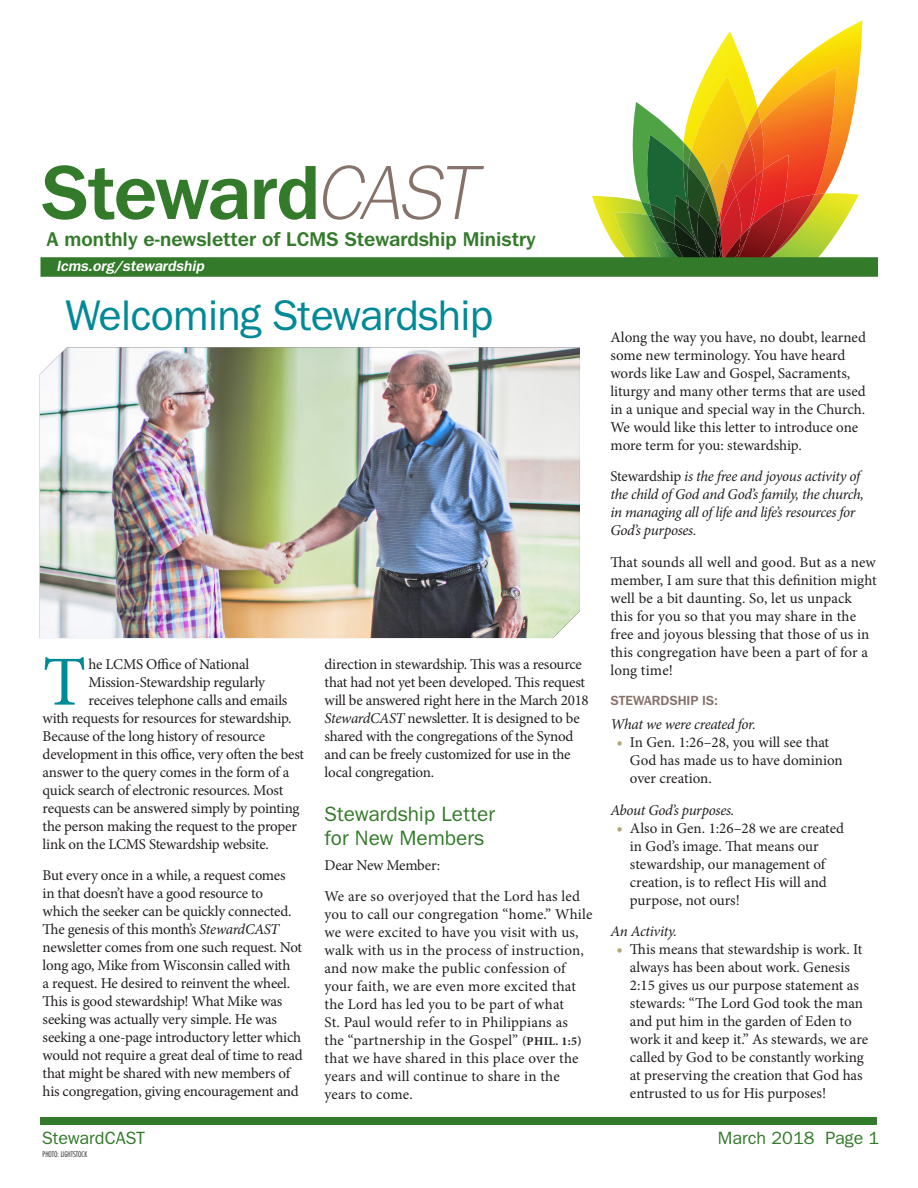
<style>
.page{position:relative;width:918px;height:1188px;background:#fff}
.page>*{position:absolute;margin:0;border:0;box-sizing:border-box;transform-origin:0 0}
.t1{font:700 78px "Tee Franklin";letter-spacing:-.015em;color:#337a2a}
.New_Body_Copy_2015{font:70.35px "Minion Pro";color:#008996}
.Headline{font:500 43.5px "Tee Franklin";letter-spacing:-.02em;color:#008996}
.Subhead_TeeFranklin{font:500 21px/24px "Tee Franklin";color:#337a2a}
.t2{font:700 20.25px "Tee Franklin";color:#337a2a}
.t3{font:500 18px "Tee Franklin";color:#337a2a}
.New_Body_Copy_2015-2{font:15px/18px "Minion Pro";letter-spacing:-.01em;color:#231f20}
.New_Body_Copy_2015-3{font:15px/18px "Minion Pro";letter-spacing:.01em;color:#231f20}
.New_Body_Copy_2015-4{font:italic 15px/18px "Minion Pro";letter-spacing:-.025em;color:#231f20}
.t4{font:italic 700 15px "Tee Franklin";color:#fff}
.New_Body_Copy_2015-5{font:700 13.5px "Tee Franklin";color:#877269}
.t5{font:300 condensed 7.5px "Futura Std";color:#231f20}
.s1{font-weight:300;font-style:italic;color:#877269}
.s2{font-style:italic}
.s3{font-weight:700;font-size:12px}
.s4{font-style:normal}
.s5{font-size:16.5px;color:#aea57a}
</style>
<div class="page">
<svg style="left:592px;top:20px;width:270px;height:237px"></svg>
<div style="left:40px;top:257px;width:838px;height:20px;background:#337a2a"></div>
<div style="left:40px;top:1117px;width:838px;height:7px;background:#337a2a"></div>
<img style="left:40px;top:348px;width:540px;height:290px">
<h1 class="t1" style="left:40px;top:146px;width:440px">Steward<span class="s1">CAST</span></h1>
<h3 class="t2" style="left:46px;top:227px;width:491px">A monthly e-newsletter of LCMS Stewardship Ministry</h3>
<p class="t4" style="left:57px;top:257px;width:149px">lcms.org/stewardship</p>
<p class="Headline" style="left:66px;top:289px;width:429px">Welcoming Stewardship</p>
<p class="New_Body_Copy_2015" style="left:43px;top:635px;width:45px">T</p>
<p class="New_Body_Copy_2015-2" style="left:89px;top:655px;width:162px">he LCMS Office of National</p>
<p class="New_Body_Copy_2015-2" style="left:89px;top:673px;width:178px">Mission-Stewardship regularly</p>
<p class="New_Body_Copy_2015-2" style="left:89px;top:691px;width:200px">receives telephone calls and emails</p>
<p class="New_Body_Copy_2015-2" style="left:43px;top:709px;width:250px">with requests for resources for stewardship.</p>
<p class="New_Body_Copy_2015-2" style="left:43px;top:727px;width:224px">Because of the long history of resource</p>
<p class="New_Body_Copy_2015-2" style="left:43px;top:745px;width:263px">development in this office, very often the best</p>
<p class="New_Body_Copy_2015-2" style="left:43px;top:763px;width:248px">answer to the query comes in the form of a</p>
<p class="New_Body_Copy_2015-2" style="left:43px;top:781px;width:242px">quick search of electronic resources. Most</p>
<p class="New_Body_Copy_2015-2" style="left:43px;top:799px;width:258px">requests can be answered simply by pointing</p>
<p class="New_Body_Copy_2015-2" style="left:43px;top:817px;width:256px">the person making the request to the proper</p>
<p class="New_Body_Copy_2015-2" style="left:43px;top:835px;width:228px">link on the LCMS Stewardship website.</p>
<p class="New_Body_Copy_2015-2" style="left:43px;top:866px;width:262px">But every once in a while, a request comes<br>in that doesn’t have a good resource to<br>which the seeker can be quickly connected.<br>The genesis of this month’s <span class="s2">StewardCAST </span>newsletter comes from one such request. Not long ago, Mike from Wisconsin called with<br>a request. He desired to reinvent the wheel.<br>This is good stewardship! What Mike was seeking was actually very simple. He was seeking a one-page introductory letter which would not require a great deal of time to read that might be shared with new members of his congregation, giving encouragement and</p>
<p class="New_Body_Copy_2015-2" style="left:325px;top:655px;width:266px">direction in stewardship. This was a resource that had not yet been developed. This request will be answered right here in the March 2018<br><span class="s2">StewardCAST</span> newsletter. It is designed to be shared with the congregations of the Synod and can be freely customized for use in the local congregation.</p>
<p class="Subhead_TeeFranklin" style="left:325px;top:802px;width:172px">Stewardship Letter for New Members</p>
<p class="New_Body_Copy_2015-2" style="left:325px;top:856px;width:117px">Dear New Member:</p>
<p class="New_Body_Copy_2015-3" style="left:325px;top:887px;width:270px">We are so overjoyed that the Lord has led you to call our congregation “home.” While we were excited to have you visit with us, walk with us in the process of instruction, and now make the public confession of your faith, we are even more excited that the Lord has led you to be part of what<br>St. Paul would refer to in Philippians as<br>the “partnership in the Gospel” <span class="s3">(PHIL. 1:5) </span>that we have shared in this place over the years and will continue to share in the years to come.</p>
<p class="New_Body_Copy_2015-2" style="left:610px;top:328px;width:257px">Along the way you have, no doubt, learned some new terminology. You have heard words like Law and Gospel, Sacraments, liturgy and many other terms that are used in a unique and special way in the Church.<br>We would like this letter to introduce one more term for you: stewardship.</p>
<p class="New_Body_Copy_2015-4" style="left:610px;top:468px;width:255px"><span class="s4">Stewardship</span> is the free and joyous activity of the child of God and God’s family, the church, in managing all of life and life’s resources for God’s purposes.</p>
<p class="New_Body_Copy_2015-2" style="left:610px;top:553px;width:268px">That sounds all well and good. But as a new member, I am sure that this definition might well be a bit daunting. So, let us unpack this for you so that you may share in the free and joyous blessing that those of us in this congregation have been a part of for a long time!</p>
<p class="New_Body_Copy_2015-5" style="left:611px;top:692px;width:109px">STEWARDSHIP IS:</p>
<p class="New_Body_Copy_2015-4" style="left:610px;top:716px;width:147px">What we were created for.</p>
<p class="New_Body_Copy_2015-2" style="left:630px;top:734px;width:214px;text-indent:-14px"><span class="s5">•</span> In Gen. 1:26–28, you will see that<br>God has made us to have dominion over creation.</p>
<p class="New_Body_Copy_2015-4" style="left:610px;top:801px;width:126px">About God’s purposes.</p>
<p class="New_Body_Copy_2015-2" style="left:630px;top:819px;width:216px;text-indent:-14px"><span class="s5">•</span> Also in Gen. 1:26–28 we are created in God’s image. That means our stewardship, our management of creation, is to reflect His will and purpose, not ours!</p>
<p class="New_Body_Copy_2015-4" style="left:610px;top:923px;width:68px">An Activity.</p>
<p class="New_Body_Copy_2015-2" style="left:630px;top:941px;width:240px;text-indent:-14px"><span class="s5">•</span> This means that stewardship is work. It always has been about work. Genesis 2:15 gives us our purpose statement as stewards: “The Lord God took the man and put him in the garden of Eden to work it and keep it.” As stewards, we are called by God to be constantly working at preserving the creation that God has entrusted to us for His purposes!</p>
<p class="t3" style="left:42px;top:1127px;width:104px">StewardCAST</p>
<p class="t3" style="left:718px;top:1127px;width:163px">March 2018 Page 1</p>
<p class="t5" style="left:43px;top:1150px;width:46px">PHOTO: LIGHTSTOCK</p>
</div>
